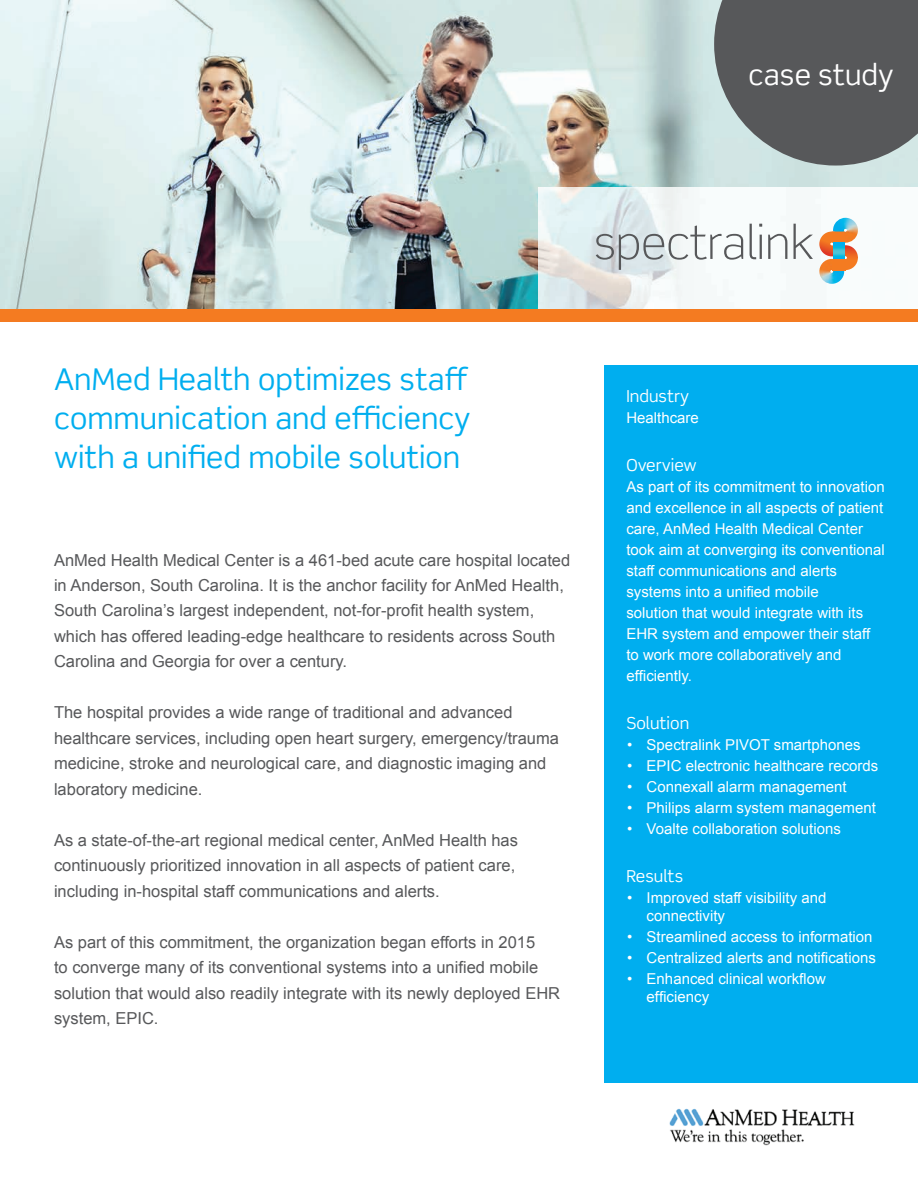
<style>
.page{position:relative;width:918px;height:1188px;background:#fff}
.page>*{position:absolute;margin:0;border:0;box-sizing:border-box;transform-origin:0 0}
.t1{font:30px/39px "Scene Std";color:#00aeef;text-align:justify}
.t2{font:28.5px "Scene Std";color:#fff}
.t3{font:16.5px/25.5px "Arial";color:#57585a}
.t4{font:16.5px "Scene Std";color:#fff}
.t5{font:15px/21px "Arial";color:#fff}
</style>
<div class="page">
<img style="left:0;top:0;width:918px;height:309px">
<div style="left:605px;top:365px;width:313px;height:717px;background:#00aeef"></div>
<img style="left:538px;top:188px;width:380px;height:121px">
<img style="left:818px;top:259px;width:27px;height:25px">
<img style="left:833px;top:218px;width:26px;height:11px">
<svg style="left:819px;top:229px;width:40px;height:44px"></svg>
<svg style="left:833px;top:243px;width:11px;height:16px"></svg>
<svg style="left:596px;top:225px;width:147px;height:45px"></svg>
<svg style="left:750px;top:224px;width:12px;height:35px"></svg>
<svg style="left:768px;top:234px;width:19px;height:25px"></svg>
<svg style="left:794px;top:224px;width:19px;height:35px"></svg>
<div style="left:0;top:309px;width:918px;height:13px;background:#f47b21"></div>
<svg style="left:714px;top:0;width:204px;height:166px;background:#666a6c"></svg>
<img style="left:669px;top:1108px;width:186px;height:38px">
<h2 class="t2" style="left:749px;top:57px;width:147px">case study</h2>
<h1 class="t1" style="left:54px;top:359px;width:418px">AnMed Health optimizes staff communication and efficiency with a unified mobile solution</h1>
<p class="t3" style="left:54px;top:547px;width:518px">AnMed Health Medical Center is a 461-bed acute care hospital located in Anderson, South Carolina. It is the anchor facility for AnMed Health, South Carolina’s largest independent, not-for-profit health system, which has offered leading-edge healthcare to residents across South Carolina and Georgia for over a century.</p>
<p class="t3" style="left:54px;top:700px;width:507px">The hospital provides a wide range of traditional and advanced healthcare services, including open heart surgery, emergency/trauma medicine, stroke and neurological care, and diagnostic imaging and laboratory medicine.</p>
<p class="t3" style="left:54px;top:828px;width:466px">As a state-of-the-art regional medical center, AnMed Health has continuously prioritized innovation in all aspects of patient care, including in-hospital staff communications and alerts.</p>
<p class="t3" style="left:54px;top:930px;width:508px">As part of this commitment, the organization began efforts in 2015<br>to converge many of its conventional systems into a unified mobile solution that would also readily integrate with its newly deployed EHR system, EPIC.</p>
<p class="t4" style="left:626px;top:386px;width:64px">Industry</p>
<p class="t5" style="left:626px;top:407px;width:74px">Healthcare</p>
<p class="t4" style="left:626px;top:455px;width:72px">Overview</p>
<p class="t5" style="left:626px;top:476px;width:260px">As part of its commitment to innovation and excellence in all aspects of patient care, AnMed Health Medical Center took aim at converging its conventional staff communications and alerts systems into a unified mobile<br>solution that would integrate with its EHR system and empower their staff to work more collaboratively and efficiently.</p>
<p class="t4" style="left:626px;top:713px;width:64px">Solution</p>
<p class="t5" style="left:627px;top:734px;width:235px">• Spectralink PIVOT smartphones</p>
<p class="t5" style="left:627px;top:755px;width:253px">• EPIC electronic healthcare records</p>
<p class="t5" style="left:627px;top:776px;width:221px">• Connexall alarm management</p>
<p class="t5" style="left:627px;top:797px;width:250px">• Philips alarm system management</p>
<p class="t5" style="left:627px;top:818px;width:215px">• Voalte collaboration solutions</p>
<p class="t4" style="left:626px;top:866px;width:58px">Results</p>
<p class="t5" style="left:647px;top:889px;width:181px;line-height:18px;text-indent:-20px">• Improved staff visibility and connectivity</p>
<p class="t5" style="left:627px;top:926px;width:247px">• Streamlined access to information</p>
<p class="t5" style="left:627px;top:947px;width:250px">• Centralized alerts and notifications</p>
<p class="t5" style="left:647px;top:970px;width:181px;line-height:18px;text-indent:-20px">• Enhanced clinical workflow efficiency</p>
</div>
